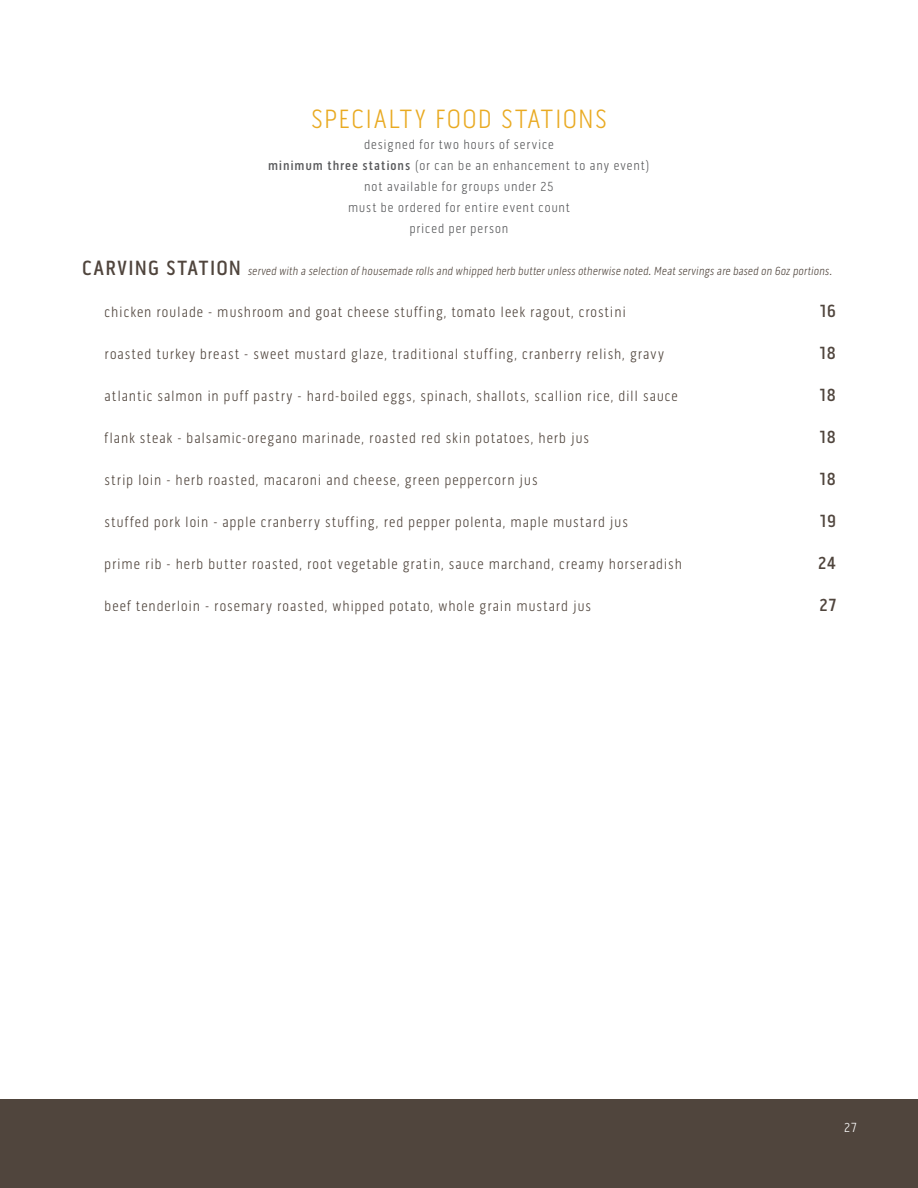
<style>
.page{position:relative;width:918px;height:1188px;background:#fff}
.page>*{position:absolute;margin:0;border:0;box-sizing:border-box;transform-origin:0 0}
.t1{font:300 27px "Pill Gothic 300 mg";letter-spacing:.05em;color:#e9aa22}
.t2{font:500 18px "Pill Gothic 300 mg";letter-spacing:.045em;color:#50453d}
.t3{font:300 15px "Pill Gothic 300 mg";letter-spacing:.06em;color:#50453d}
.t4{font:300 13.5px/21px "Pill Gothic 300 mg";letter-spacing:.065em;color:#58595b;text-align:center}
.t5{font:300 13.5px "Pill Gothic 300 mg";color:#fff}
.t6{font:12px "Pill Gothic 300 mg Light Obliq";color:#50453d}
.s1{font-weight:500}
.s2{font-family:"Pill Gothic 300 mg";font-weight:500;font-size:21px}
</style>
<div class="page">
<div style="left:0;top:1099px;width:918px;height:89px;background:#50453d"></div>
<h1 class="t1" style="left:311px;top:103px;width:297px">SPECIALTY FOOD STATIONS</h1>
<p class="t4" style="left:268px;top:134px;width:383px">designed for two hours of service<br><span class="s1">minimum three stations</span> (or can be an enhancement to any event) not available for groups under 25<br>must be ordered for entire event count<br>priced per person</p>
<p class="t6" style="left:82px;top:264px;width:752px"><span class="s2">CARVING STATION</span> served with a selection of housemade rolls and whipped herb butter unless otherwise noted. Meat servings are based on 6oz portions.</p>
<p class="t3" style="left:105px;top:303px;width:523px">chicken roulade - mushroom and goat cheese stuffing, tomato leek ragout, crostini</p>
<p class="t2" style="left:820px;top:300px;width:17px">16</p>
<p class="t3" style="left:105px;top:345px;width:561px">roasted turkey breast - sweet mustard glaze, traditional stuffing, cranberry relish, gravy</p>
<p class="t2" style="left:820px;top:342px;width:18px">18</p>
<p class="t3" style="left:105px;top:387px;width:575px">atlantic salmon in puff pastry - hard-boiled eggs, spinach, shallots, scallion rice, dill sauce</p>
<p class="t2" style="left:820px;top:384px;width:18px">18</p>
<p class="t3" style="left:105px;top:429px;width:486px">flank steak - balsamic-oregano marinade, roasted red skin potatoes, herb jus</p>
<p class="t2" style="left:820px;top:426px;width:18px">18</p>
<p class="t3" style="left:105px;top:471px;width:435px">strip loin - herb roasted, macaroni and cheese, green peppercorn jus</p>
<p class="t2" style="left:820px;top:468px;width:18px">18</p>
<p class="t3" style="left:105px;top:513px;width:525px">stuffed pork loin - apple cranberry stuffing, red pepper polenta, maple mustard jus</p>
<p class="t2" style="left:820px;top:510px;width:17px">19</p>
<p class="t3" style="left:105px;top:555px;width:579px">prime rib - herb butter roasted, root vegetable gratin, sauce marchand, creamy horseradish</p>
<p class="t2" style="left:818px;top:552px;width:19px">24</p>
<p class="t3" style="left:105px;top:597px;width:488px">beef tenderloin - rosemary roasted, whipped potato, whole grain mustard jus</p>
<p class="t2" style="left:819px;top:594px;width:18px">27</p>
<p class="t5" style="left:844px;top:1120px;width:14px">27</p>
</div>
